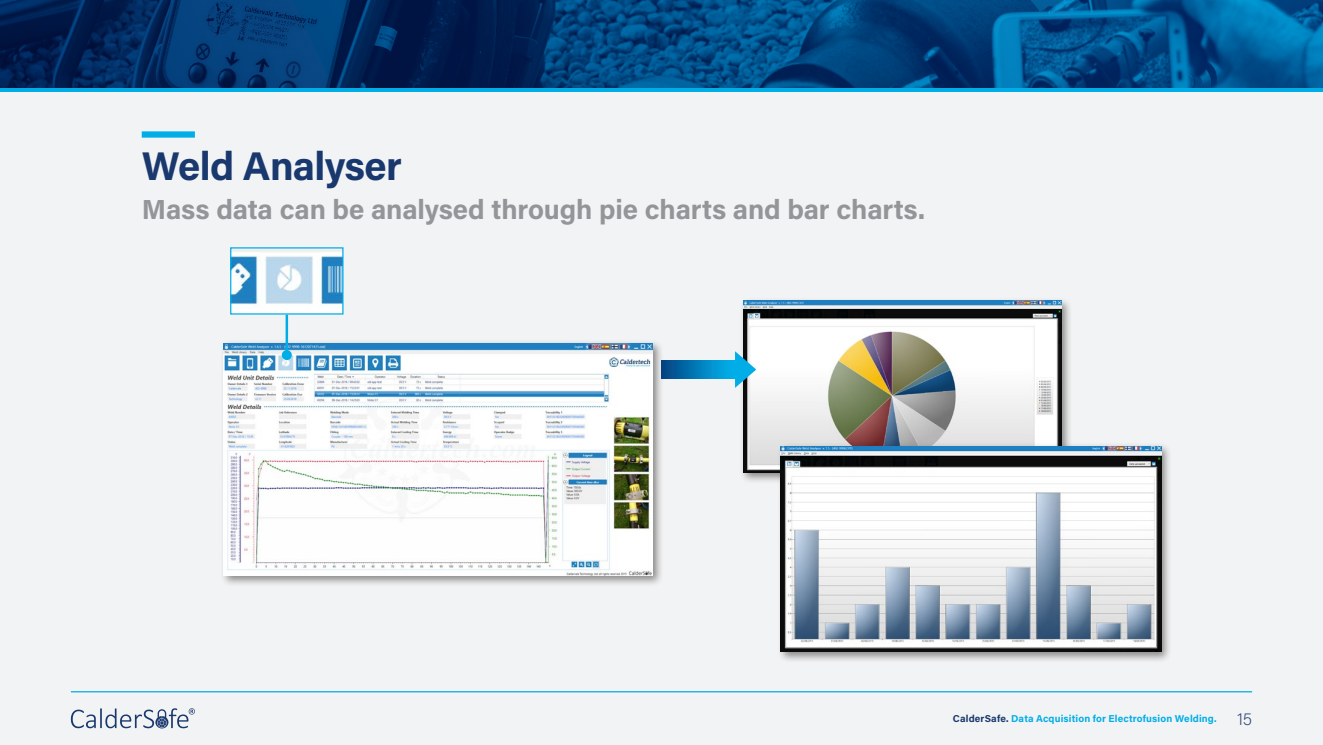
<style>
.page{position:relative;width:1323px;height:745px;background:#fff}
.page>*{position:absolute;margin:0;border:0;box-sizing:border-box;transform-origin:0 0}
.TITLES{font:700 40px "Acumin Pro";letter-spacing:-.015em;color:#19386e}
.SUBS{font:700 27.5px "Acumin Pro";letter-spacing:-.005em;color:#939598}
.t1{font:700 10px "Acumin Pro";letter-spacing:.015em;color:#00ade7}
.s1{color:#19386e}
.s2{font-weight:200;font-size:17.5px;color:#2b4477}
</style>
<div class="page">
<div style="left:0;top:0;width:1323px;height:744px;background:#f2f3f4"></div>
<img style="left:0;top:0;width:1323px;height:89px">
<hr style="left:0;top:89px;width:1323px;height:3px;background:#00ade7">
<hr style="left:71px;top:690px;width:1181px;height:2px;background:#00ade7">
<svg style="left:71px;top:708px;width:124px;height:20px"></svg>
<div style="left:220px;top:339px;width:444px;height:247px;background:#231f20;opacity:.5"></div>
<img style="left:224px;top:343px;width:428px;height:232px">
<div style="left:142px;top:131px;width:53px;height:6px;background:#00ade7"></div>
<img style="left:232px;top:253px;width:109px;height:59px">
<div style="left:230px;top:247px;width:113px;height:67px;border:1px solid #00ade7"></div>
<hr style="left:286px;top:314px;width:2px;height:41px;background:#00ade7">
<div style="left:282px;top:350px;width:10px;height:10px;background:#00ade7;border-radius:50%"></div>
<div style="left:739px;top:296px;width:333px;height:188px;background:#231f20;opacity:.5"></div>
<img style="left:743px;top:300px;width:318px;height:172px">
<div style="left:777px;top:442px;width:395px;height:220px;background:#231f20;opacity:.5"></div>
<img style="left:781px;top:446px;width:380px;height:205px">
<svg style="left:735px;top:351px;width:21px;height:36px"></svg>
<div style="left:661px;top:360px;width:75px;height:18px;background:linear-gradient(to right,#034282,#00b7f1)"></div>
<p class="TITLES" style="left:142px;top:138px;width:262px">Weld Analyser</p>
<p class="SUBS" style="left:142px;top:190px;width:785px">Mass data can be analysed through pie charts and bar charts.</p>
<p class="t1" style="left:953px;top:711px;width:301px"><span class="s1">CalderSafe.</span> Data Acquisition for Electrofusion Welding. <span class="s2">15</span></p>
</div>
